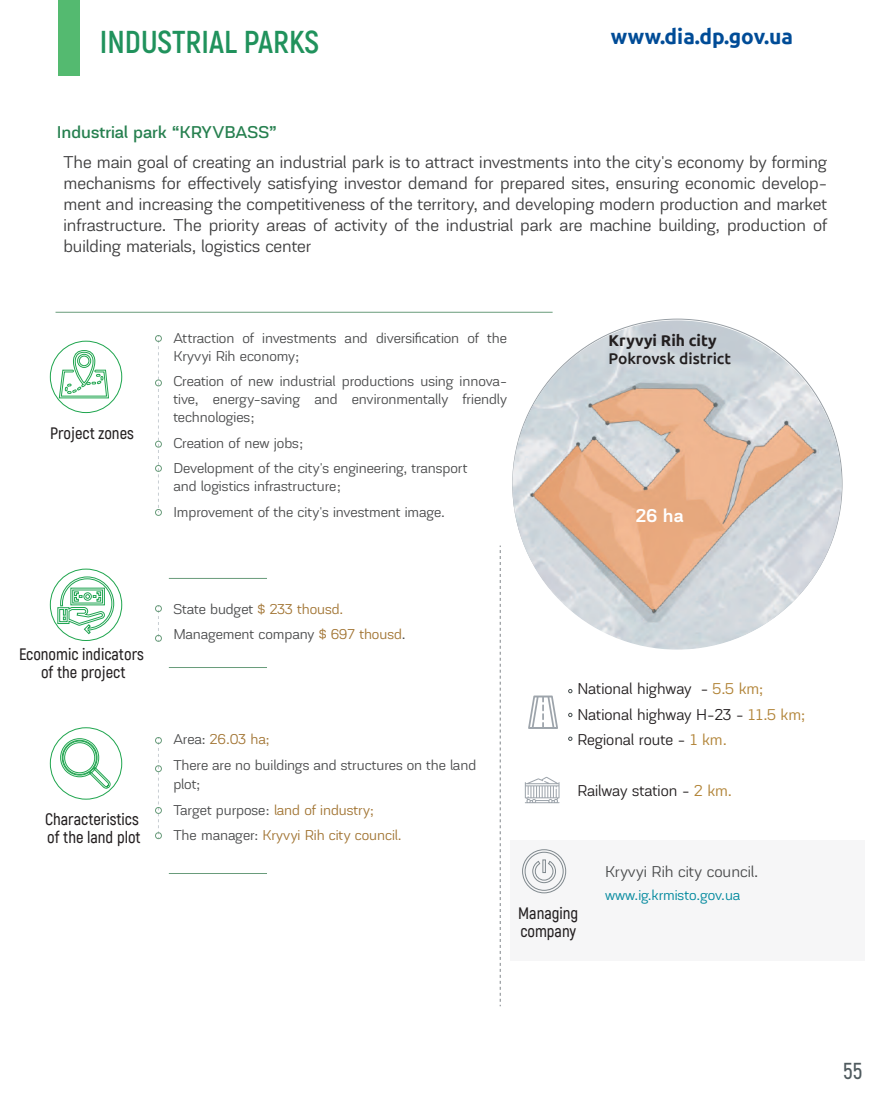
<style>
.page{position:relative;width:875px;height:1093px;background:#fff}
.page>*{position:absolute;margin:0;border:0;box-sizing:border-box;transform-origin:0 0}
.t1{font:700 31.5px "Akrobat";color:rgb(2 131 70/.88)}
.t2{font:600 22.95px "Akrobat";color:#4f5a5e}
.t3{font:700 21px "Ubuntu";color:#004c97}
.t4{font:700 19.5px "Akzentica 4 F Semi";color:#fff}
.t5{font:18px/21px "Akzentica 4 F";letter-spacing:-.005em;color:#3e3e3f;text-align:justify}
.t6{font:18px "Akzentica 4 F Medium";letter-spacing:-.005em;color:#26804f}
.t7{font:16.5px/25.5px "Akzentica 4 F";color:#231f20}
.t8{font:600 16.5px/18px "Akrobat";color:#231f20}
.t9{font:16.5px "Akzentica 4 F";letter-spacing:-.005em;color:#4b4c4d}
.t10{font:500 15.6px "Ubuntu";color:#231f20}
.t11{font:700 15.6px "Ubuntu";color:#231f20}
.t12{font:15px/25.5px "Akzentica 4 F";letter-spacing:-.005em;color:#4b4c4d}
.t13{font:15px/25.5px "Akzentica 4 F";letter-spacing:-.005em;color:#a27534}
.t14{font:15px "Akzentica 4 F";letter-spacing:-.005em;color:#00889d}
.s1{color:#a27534}
.s2{color:#b18336}
.s3{color:#4b4c4d}
</style>
<div class="page">
<div style="left:58px;top:0;width:21px;height:76px;background:#54ba70"></div>
<div style="left:509px;top:840px;width:355px;height:120px;background:#f6f6f7"></div>
<svg style="left:522px;top:849px;width:44px;height:44px"></svg>
<svg style="left:58px;top:350px;width:51px;height:49px"></svg>
<div style="left:50px;top:341px;width:72px;height:72px;border:1px solid #1fa54e;border-radius:50%"></div>
<svg style="left:158px;top:342px;width:1px;height:170px"></svg>
<svg style="left:60px;top:738px;width:51px;height:51px"></svg>
<div style="left:50px;top:727px;width:72px;height:72px;border:1px solid #1fa54e;border-radius:50%"></div>
<div style="left:155px;top:335px;width:7px;height:7px;border:1px solid #699c7b;border-radius:50%"></div>
<div style="left:155px;top:380px;width:7px;height:6px;border:1px solid #699c7b;border-radius:50%"></div>
<div style="left:155px;top:441px;width:7px;height:6px;border:1px solid #699c7b;border-radius:50%"></div>
<div style="left:155px;top:465px;width:7px;height:7px;border:1px solid #699c7b;border-radius:50%"></div>
<div style="left:155px;top:509px;width:7px;height:7px;border:1px solid #699c7b;border-radius:50%"></div>
<hr style="left:169px;top:578px;width:98px;height:1px;background:#699c7b">
<hr style="left:56px;top:312px;width:496px;height:1px;background:#699c7b">
<div style="left:155px;top:605px;width:7px;height:7px;border:1px solid #699c7b;border-radius:50%"></div>
<div style="left:155px;top:635px;width:7px;height:7px;border:1px solid #699c7b;border-radius:50%"></div>
<hr style="left:169px;top:667px;width:98px;height:1px;background:#699c7b">
<svg style="left:158px;top:744px;width:1px;height:88px"></svg>
<div style="left:155px;top:737px;width:7px;height:7px;border:1px solid #699c7b;border-radius:50%"></div>
<div style="left:155px;top:765px;width:7px;height:7px;border:1px solid #699c7b;border-radius:50%"></div>
<div style="left:155px;top:807px;width:7px;height:7px;border:1px solid #699c7b;border-radius:50%"></div>
<div style="left:155px;top:832px;width:7px;height:7px;border:1px solid #699c7b;border-radius:50%"></div>
<hr style="left:169px;top:873px;width:98px;height:1px;background:#699c7b">
<svg style="left:525px;top:777px;width:34px;height:26px"></svg>
<div style="left:50px;top:569px;width:72px;height:72px;border:1px solid #1fa54e;border-radius:50%"></div>
<svg style="left:57px;top:576px;width:57px;height:58px"></svg>
<svg style="left:528px;top:695px;width:30px;height:34px"></svg>
<svg style="left:500px;top:545px;width:1px;height:461px"></svg>
<svg style="left:568px;top:689px;width:4px;height:4px"></svg>
<svg style="left:568px;top:713px;width:4px;height:4px"></svg>
<svg style="left:568px;top:737px;width:4px;height:4px"></svg>
<img style="left:512px;top:320px;width:329px;height:329px;border-radius:165px">
<h1 class="t1" style="left:100px;top:22px;width:221px">INDUSTRIAL PARKS</h1>
<h3 class="t3" style="left:611px;top:24px;width:184px">www.dia.dp.gov.ua</h3>
<p class="t6" style="left:57px;top:118px;width:222px">Industrial park “KRYVBASS”</p>
<p class="t5" style="left:63px;top:150px;width:765px">The main goal of creating an industrial park is to attract investments into the city's economy by forming mechanisms for effectively satisfying investor demand for prepared sites, ensuring economic develop&shy;ment and increasing the competitiveness of the territory, and developing modern production and market infrastructure. The priority areas of activity of the industrial park are machine building, production of building materials, logistics center</p>
<p class="t8" style="left:50px;top:424px;width:85px">Project zones</p>
<p class="t12" style="left:173px;top:327px;width:335px;line-height:18px">Attraction of investments and diversification of the<br>Kryvyi Rih economy;</p>
<p class="t12" style="left:173px;top:371px;width:335px;line-height:18px;text-align:justify">Creation of new industrial productions using innova&shy;tive, energy-saving and environmentally friendly technologies;</p>
<p class="t12" style="left:173px;top:429px;width:296px">Creation of new jobs;<br>Development of the city's engineering, transport</p>
<p class="t12" style="left:173px;top:472px;width:273px">and logistics infrastructure;<br>Improvement of the city's investment image.</p>
<p class="t11" style="left:608px;top:331px;width:110px">Kryvyi Rih city</p>
<p class="t10" style="left:608px;top:348px;width:124px">Pokrovsk district</p>
<h3 class="t4" style="left:635px;top:501px;width:49px">26 ha</h3>
<p class="t8" style="left:19px;top:645px;width:126px;text-align:center">Economic indicators of the project</p>
<p class="t8" style="left:45px;top:810px;width:97px">Characteristics of the land plot</p>
<p class="t12" style="left:173px;top:595px;width:234px">State budget <span class="s1">$ 233 thousd.<br></span>Management company <span class="s1">$ 697 thousd</span>.</p>
<p class="t7" style="left:577px;top:675px;width:229px">National highway - <span class="s2">5.5 km;<br></span>National highway H-23 - <span class="s2">11.5 km;<br></span>Regional route - <span class="s2">1 km.</span></p>
<p class="t12" style="left:173px;top:725px;width:304px">Area: <span class="s1">26.03 ha;<br></span>There are no buildings and structures on the land</p>
<p class="t13" style="left:173px;top:770px;width:230px"><span class="s3">plot;<br>Target purpose:</span> land of industry;<br><span class="s3">The manager:</span> Kryvyi Rih city council.</p>
<p class="t7" style="left:577px;top:776px;width:156px">Railway station - <span class="s2">2 km.</span></p>
<p class="t8" style="left:518px;top:904px;width:62px">Managing company</p>
<p class="t9" style="left:605px;top:859px;width:155px">Kryvyi Rih city council.</p>
<p class="t14" style="left:605px;top:883px;width:137px">www.ig.krmisto.gov.ua</p>
<h2 class="t2" style="left:843px;top:1057px;width:21px">55</h2>
</div>
